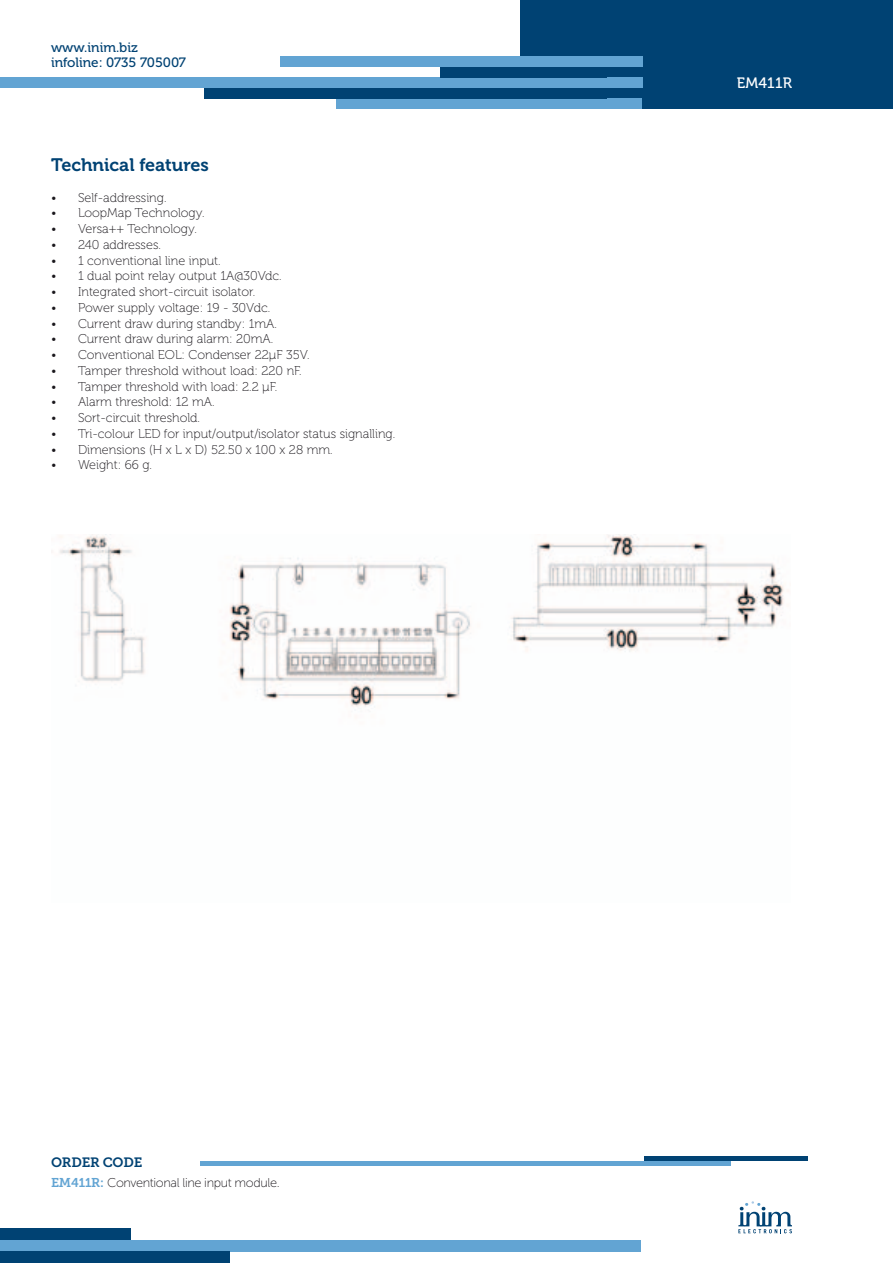
<style>
.page{position:relative;width:893px;height:1263px;background:#fff}
.page>*{position:absolute;margin:0;border:0;box-sizing:border-box;transform-origin:0 0}
.t1{font:18px "Museo 700";color:#004273}
.t2{font:15px "Museo 500";letter-spacing:.01em;color:#fff}
.t3{font:13.5px/15px "Museo 500";color:#004273}
.t4{font:13.5px "Museo Slab 700";letter-spacing:-.015em;color:#004273}
.t5{font:12.75px "Museo 100";color:#1a171c}
.t6{font:12.75px "Museo Sans 100";letter-spacing:-.03em;color:#1a171c}
.s1{font-family:"Museo Slab 700";color:#62a4d3}
</style>
<div class="page">
<div style="left:200px;top:1161px;width:531px;height:5px;background:#62a4d3"></div>
<div style="left:645px;top:1156px;width:163px;height:5px;background:#004273"></div>
<svg style="left:738px;top:1201px;width:54px;height:32px"></svg>
<div style="left:521px;top:0;width:372px;height:109px;background:#004273"></div>
<div style="left:280px;top:56px;width:362px;height:11px;background:#62a4d3"></div>
<div style="left:0;top:77px;width:642px;height:11px;background:#62a4d3"></div>
<div style="left:336px;top:98px;width:306px;height:11px;background:#62a4d3"></div>
<div style="left:440px;top:67px;width:167px;height:10px;background:#004273"></div>
<div style="left:204px;top:88px;width:403px;height:10px;background:#004273"></div>
<div style="left:0;top:1240px;width:640px;height:11px;background:#62a4d3"></div>
<div style="left:0;top:1229px;width:131px;height:11px;background:#004273"></div>
<div style="left:0;top:1251px;width:229px;height:12px;background:#004273"></div>
<img style="left:60px;top:534px;width:729px;height:175px">
<p class="t3" style="left:51px;top:40px;width:136px">www.inim.biz infoline: 0735 705007</p>
<h1 class="t1" style="left:51px;top:155px;width:159px">Technical features</h1>
<p class="t5" style="left:51px;top:190px;width:117px">• Self-addressing.</p>
<p class="t5" style="left:51px;top:206px;width:155px">• LoopMap Technology.</p>
<p class="t5" style="left:51px;top:222px;width:147px">• Versa++ Technology.</p>
<p class="t5" style="left:51px;top:238px;width:111px">• 240 addresses.</p>
<p class="t5" style="left:51px;top:253px;width:171px">• 1 conventional line input.</p>
<p class="t5" style="left:51px;top:269px;width:232px">• 1 dual point relay output 1A@30Vdc.</p>
<p class="t5" style="left:51px;top:285px;width:206px">• Integrated short-circuit isolator.</p>
<p class="t5" style="left:51px;top:301px;width:221px">• Power supply voltage: 19 - 30Vdc.</p>
<p class="t5" style="left:51px;top:316px;width:227px">• Current draw during standby: 1mA.</p>
<p class="t5" style="left:51px;top:332px;width:224px">• Current draw during alarm: 20mA.</p>
<p class="t5" style="left:51px;top:348px;width:260px">• Conventional EOL: Condenser 22μF 35V.</p>
<p class="t5" style="left:51px;top:364px;width:252px">• Tamper threshold without load: 220 nF.</p>
<p class="t5" style="left:51px;top:379px;width:228px">• Tamper threshold with load: 2.2 μF.</p>
<p class="t5" style="left:51px;top:395px;width:165px">• Alarm threshold: 12 mA.</p>
<p class="t5" style="left:51px;top:411px;width:151px">• Sort-circuit threshold.</p>
<p class="t5" style="left:51px;top:427px;width:346px">• Tri-colour LED for input/output/isolator status signalling.</p>
<p class="t5" style="left:51px;top:442px;width:283px">• Dimensions (H x L x D) 52.50 x 100 x 28 mm.</p>
<p class="t5" style="left:51px;top:458px;width:103px">• Weight: 66 g.</p>
<p class="t4" style="left:51px;top:1154px;width:93px">ORDER CODE</p>
<p class="t6" style="left:51px;top:1176px;width:230px"><span class="s1">EM411R:</span> Conventional line input module.</p>
<p class="t2" style="left:737px;top:75px;width:57px">EM411R</p>
</div>
